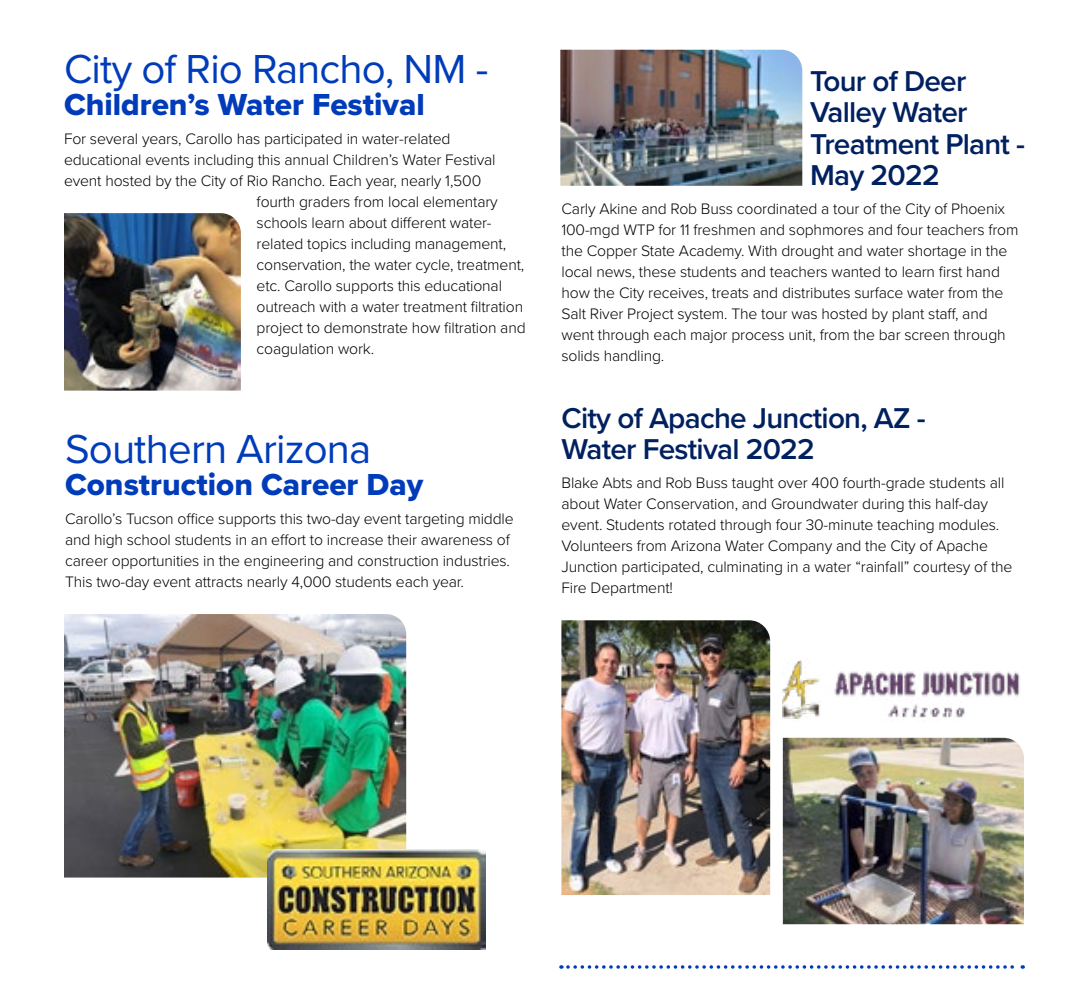
<style>
.page{position:relative;width:1087px;height:1008px;background:#fff}
.page>*{position:absolute;margin:0;border:0;box-sizing:border-box;transform-origin:0 0}
.t1{font:42px "Proxima Nova";letter-spacing:-.02em;color:#003cb9}
.t2{font:31.5px "Proxima Nova Extrabld";color:#003cb9}
.t3{font:600 29.75px/31.5px "Proxima Nova";letter-spacing:-.025em;color:#012060}
.t4{font:300 15.75px/21px "Proxima Nova";letter-spacing:-.01em;color:#000}
</style>
<div class="page">
<svg style="left:568px;top:965px;width:455px;height:4px"></svg>
<img style="left:64px;top:213px;width:177px;height:178px">
<img style="left:64px;top:614px;width:342px;height:264px">
<img style="left:268px;top:849px;width:218px;height:100px">
<img style="left:560px;top:50px;width:242px;height:136px">
<img style="left:783px;top:659px;width:237px;height:60px">
<img style="left:783px;top:738px;width:241px;height:186px">
<img style="left:561px;top:620px;width:209px;height:275px">
<h1 class="t1" style="left:64px;top:38px;width:426px">City of Rio Rancho, NM -</h1>
<h2 class="t2" style="left:64px;top:81px;width:362px">Children’s Water Festival</h2>
<p class="t4" style="left:64px;top:127px;width:388px">For several years, Carollo has participated in water-related</p>
<p class="t4" style="left:64px;top:148px;width:433px">educational events including this annual Children’s Water Festival</p>
<p class="t4" style="left:64px;top:169px;width:419px">event hosted by the City of Rio Rancho. Each year, nearly 1,500</p>
<p class="t4" style="left:257px;top:190px;width:243px">fourth graders from local elementary</p>
<p class="t4" style="left:257px;top:211px;width:236px">schools learn about different water-</p>
<p class="t4" style="left:257px;top:232px;width:251px">related topics including management,</p>
<p class="t4" style="left:257px;top:253px;width:269px">conservation, the water cycle, treatment,</p>
<p class="t4" style="left:257px;top:274px;width:247px">etc. Carollo supports this educational</p>
<p class="t4" style="left:257px;top:295px;width:268px">outreach with a water treatment filtration</p>
<p class="t4" style="left:257px;top:316px;width:270px">project to demonstrate how filtration and</p>
<p class="t4" style="left:257px;top:337px;width:119px">coagulation work.</p>
<h1 class="t1" style="left:65px;top:418px;width:308px">Southern Arizona</h1>
<h2 class="t2" style="left:65px;top:461px;width:360px">Construction Career Day</h2>
<p class="t4" style="left:65px;top:507px;width:450px">Carollo’s Tucson office supports this two-day event targeting middle and high school students in an effort to increase their awareness of career opportunities in the engineering and construction industries.<br>This two-day event attracts nearly 4,000 students each year.</p>
<h3 class="t3" style="left:810px;top:64px;width:216px">Tour of Deer<br>Valley Water<br>Treatment Plant -<br>May 2022</h3>
<p class="t4" style="left:561px;top:198px;width:458px">Carly Akine and Rob Buss coordinated a tour of the City of Phoenix 100-mgd WTP for 11 freshmen and sophmores and four teachers from the Copper State Academy. With drought and water shortage in the local news, these students and teachers wanted to learn first hand how the City receives, treats and distributes surface water from the Salt River Project system. The tour was hosted by plant staff, and went through each major process unit, from the bar screen through solids handling.</p>
<h3 class="t3" style="left:561px;top:401px;width:366px">City of Apache Junction, AZ -<br>Water Festival 2022</h3>
<p class="t4" style="left:561px;top:472px;width:452px">Blake Abts and Rob Buss taught over 400 fourth-grade students all about Water Conservation, and Groundwater during this half-day event. Students rotated through four 30-minute teaching modules.<br>Volunteers from Arizona Water Company and the City of Apache Junction participated, culminating in a water “rainfall” courtesy of the Fire Department!</p>
</div>
